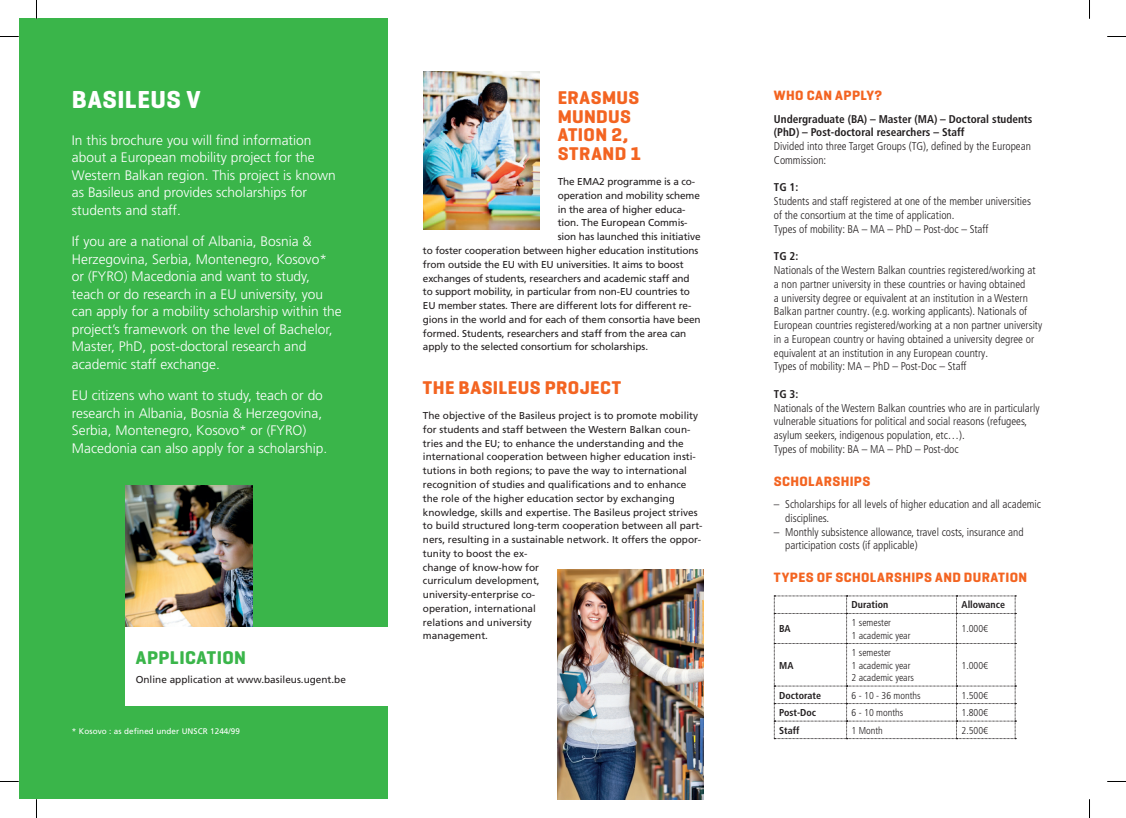
<style>
.page{position:relative;width:1126px;height:818px;background:#fff}
.page>*{position:absolute;margin:0;border:0;box-sizing:border-box;transform-origin:0 0}
.t1{font:700 25px "Geogrotesque";letter-spacing:.02em;color:#fff}
.t2{font:700 18.75px/18.8px "Geogrotesque";letter-spacing:.02em;color:#f36421}
.t3{font:700 18.75px "Geogrotesque";letter-spacing:.025em;color:#3ab54a}
.t4{font:300 13.75px/17.5px "Frutiger LT Std";color:#fff}
.t5{font:700 13.75px "Geogrotesque";letter-spacing:.025em;color:#f36421}
.t6{font:300 condensed 11.25px/13.8px "Frutiger LT Pro";color:#231f20}
.t7{font:700 condensed 11.25px/13.8px "Frutiger LT Std";color:#231f20}
.t8{font:10px/13.8px "Frutiger LT Std";color:#231f20}
.t9{font:300 condensed 10px/12.5px "Frutiger LT Pro";color:#231f20}
.t10{font:700 condensed 10px "Frutiger LT Std";color:#231f20}
.t11{font:8.12px "Frutiger LT Std";letter-spacing:.01em;color:#fff}
</style>
<div class="page">
<div style="left:19px;top:19px;width:368px;height:779px;background:#3ab54a"></div>
<svg style="left:773px;top:595px;width:242px;height:143px"></svg>
<img style="left:557px;top:569px;width:146px;height:229px">
<img style="left:423px;top:72px;width:117px;height:157px">
<img style="left:126px;top:485px;width:126px;height:141px">
<div style="left:125px;top:626px;width:284px;height:78px;background:#fff"></div>
<svg style="left:0;top:36px;width:19px;height:1px"></svg>
<svg style="left:1107px;top:36px;width:18px;height:1px"></svg>
<svg style="left:36px;top:0;width:1px;height:19px"></svg>
<svg style="left:36px;top:798px;width:1px;height:19px"></svg>
<svg style="left:1089px;top:0;width:1px;height:19px"></svg>
<svg style="left:1089px;top:799px;width:1px;height:18px"></svg>
<h1 class="t1" style="left:72px;top:84px;width:130px">BASILEUS V</h1>
<h3 class="t4" style="left:72px;top:131px;width:265px">In this brochure you will find information about a European mobility project for the Western Balkan region. This project is known as Basileus and provides scholarships for students and staff.</h3>
<p class="t4" style="left:72px;top:233px;width:271px">If you are a national of Albania, Bosnia &amp; Herzegovina, Serbia, Montenegro, Kosovo* or (FYRO) Macedonia and want to study, teach or do research in a EU university, you can apply for a mobility scholarship within the project’s framework on the level of Bachelor, Master, PhD, post-doctoral research and academic staff exchange.</p>
<h3 class="t4" style="left:72px;top:386px;width:257px">EU citizens who want to study, teach or do research in Albania, Bosnia &amp; Herzegovina, Serbia, Montenegro, Kosovo* or (FYRO)<br>Macedonia can also apply for a scholarship.</h3>
<h2 class="t3" style="left:136px;top:645px;width:112px">APPLICATION</h2>
<p class="t8" style="left:136px;top:672px;width:212px">Online application at www.basileus.ugent.be</p>
<p class="t11" style="left:72px;top:726px;width:169px">* Kosovo : as defined under UNSCR 1244/99</p>
<h2 class="t2" style="left:557px;top:88px;width:85px">ERASMUS<br>MUNDUS<br>ATION 2,<br>STRAND 1</h2>
<p class="t8" style="left:557px;top:175px;width:139px">The EMA2 programme is a co-</p>
<p class="t8" style="left:557px;top:188px;width:144px">operation and mobility scheme</p>
<p class="t8" style="left:557px;top:202px;width:129px">in the area of higher educa-</p>
<p class="t8" style="left:557px;top:216px;width:131px">tion. The European Commis-</p>
<p class="t8" style="left:557px;top:230px;width:144px">sion has launched this initiative</p>
<p class="t8" style="left:423px;top:243px;width:277px">to foster cooperation between higher education institutions</p>
<p class="t8" style="left:423px;top:257px;width:262px">from outside the EU with EU universities. It aims to boost</p>
<p class="t8" style="left:423px;top:271px;width:268px">exchanges of students, researchers and academic staff and</p>
<p class="t8" style="left:423px;top:285px;width:268px">to support mobility, in particular from non-EU countries to</p>
<p class="t8" style="left:423px;top:298px;width:270px">EU member states. There are different lots for different re-</p>
<p class="t8" style="left:423px;top:312px;width:279px">gions in the world and for each of them consortia have been</p>
<p class="t8" style="left:423px;top:326px;width:265px">formed. Students, researchers and staff from the area can</p>
<p class="t8" style="left:423px;top:340px;width:227px">apply to the selected consortium for scholarships.</p>
<h2 class="t2" style="left:423px;top:378px;width:200px">THE BASILEUS PROJECT</h2>
<p class="t8" style="left:423px;top:408px;width:281px">The objective of the Basileus project is to promote mobility for students and staff between the Western Balkan coun&shy;tries and the EU; to enhance the understanding and the international cooperation between higher education insti&shy;tutions in both regions; to pave the way to international recognition of studies and qualifications and to enhance the role of the higher education sector by exchanging knowledge, skills and expertise. The Basileus project strives to build structured long-term cooperation between all part&shy;ners, resulting in a sustainable network. It offers the oppor&shy;tunity to boost the ex-<br>change of know-how for<br>curriculum development,<br>university-enterprise co-<br>operation, international<br>relations and university<br>management.</p>
<h3 class="t5" style="left:773px;top:87px;width:110px">WHO CAN APPLY?</h3>
<p class="t7" style="left:773px;top:112px;width:260px">Undergraduate (BA) – Master (MA) – Doctoral students (PhD) – Post-doctoral researchers – Staff</p>
<p class="t6" style="left:773px;top:139px;width:258px">Divided into three Target Groups (TG), defined by the European<br>Commission:</p>
<p class="t7" style="left:773px;top:180px;width:26px">TG 1:</p>
<p class="t6" style="left:773px;top:194px;width:258px">Students and staff registered at one of the member universities of the consortium at the time of application.<br>Types of mobility: BA – MA – PhD – Post-doc – Staff</p>
<p class="t7" style="left:773px;top:249px;width:26px">TG 2:</p>
<p class="t6" style="left:773px;top:263px;width:270px">Nationals of the Western Balkan countries registered/working at a non partner university in these countries or having obtained<br>a university degree or equivalent at an institution in a Western Balkan partner country. (e.g. working applicants). Nationals of European countries registered/working at a non partner university in a European country or having obtained a university degree or equivalent at an institution in any European country.<br>Types of mobility: MA – PhD – Post-Doc – Staff</p>
<p class="t7" style="left:773px;top:387px;width:26px">TG 3:</p>
<p class="t6" style="left:773px;top:400px;width:267px">Nationals of the Western Balkan countries who are in particularly vulnerable situations for political and social reasons (refugees, asylum seekers, indigenous population, etc…).<br>Types of mobility: BA – MA – PhD – Post-doc</p>
<h3 class="t5" style="left:773px;top:472px;width:98px">SCHOLARSHIPS</h3>
<p class="t6" style="left:785px;top:497px;width:257px;text-indent:-11px">– Scholarships for all levels of higher education and all academic disciplines.</p>
<p class="t6" style="left:785px;top:524px;width:240px;text-indent:-11px">– Monthly subsistence allowance, travel costs, insurance and participation costs (if applicable)</p>
<h3 class="t5" style="left:773px;top:568px;width:255px">TYPES OF SCHOLARSHIPS AND DURATION</h3>
<p class="t10" style="left:851px;top:598px;width:38px">Duration</p>
<p class="t10" style="left:961px;top:598px;width:45px">Allowance</p>
<p class="t10" style="left:779px;top:622px;width:13px">BA</p>
<p class="t9" style="left:851px;top:616px;width:60px">1 semester<br>1 academic year</p>
<p class="t9" style="left:961px;top:622px;width:28px">1.000€</p>
<p class="t10" style="left:779px;top:658px;width:16px">MA</p>
<p class="t9" style="left:851px;top:646px;width:64px">1 semester<br>1 academic year<br>2 academic years</p>
<p class="t9" style="left:961px;top:658px;width:28px">1.000€</p>
<p class="t10" style="left:779px;top:688px;width:43px">Doctorate</p>
<p class="t9" style="left:851px;top:688px;width:70px">6 - 10 - 36 months</p>
<p class="t9" style="left:961px;top:688px;width:28px">1.500€</p>
<p class="t10" style="left:779px;top:706px;width:38px">Post-Doc</p>
<p class="t9" style="left:851px;top:706px;width:53px">6 - 10 months</p>
<p class="t9" style="left:961px;top:706px;width:28px">1.800€</p>
<p class="t10" style="left:779px;top:723px;width:22px">Staff</p>
<p class="t9" style="left:851px;top:723px;width:33px">1 Month</p>
<p class="t9" style="left:961px;top:723px;width:28px">2.500€</p>
</div>
